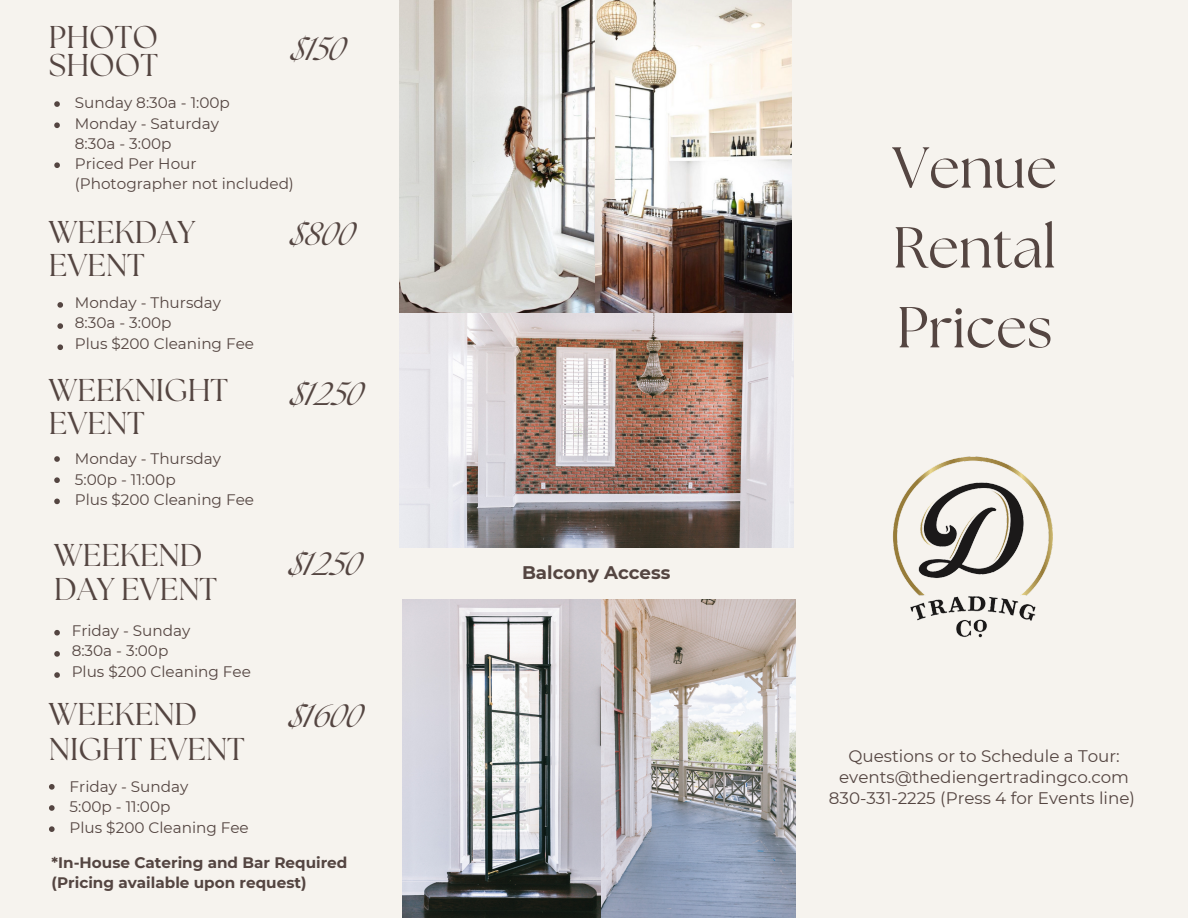
<style>
.page{position:relative;width:1188px;height:918px;background:#f6f3ee}
.page>*{position:absolute;margin:0;border:0;box-sizing:border-box;transform-origin:0 0}
.t1{font:57.6px/79.8px "The Seasons";color:#544541;text-align:justify}
.t2{font:31.5px/32.7px "The Seasons";color:#544541}
.t3{font:italic 31.5px "The Seasons";color:#544541}
.t4{font:700 18.3px "Montserrat";color:#544541}
.t5{font:16.8px/21.3px "Montserrat";color:#544541;text-align:center}
.t6{font:15.3px/20.2px "Montserrat";color:#544541}
.t7{font:700 15.3px/20.2px "Montserrat";color:#544541}
</style>
<div class="page">
<img style="left:402px;top:600px;width:394px;height:318px">
<img style="left:399px;top:313px;width:394px;height:235px">
<img style="left:893px;top:456px;width:160px;height:182px">
<svg style="left:54px;top:101px;width:6px;height:6px"></svg>
<svg style="left:54px;top:122px;width:6px;height:6px"></svg>
<svg style="left:57px;top:302px;width:6px;height:6px"></svg>
<svg style="left:57px;top:323px;width:6px;height:6px"></svg>
<svg style="left:57px;top:344px;width:6px;height:6px"></svg>
<svg style="left:54px;top:630px;width:6px;height:6px"></svg>
<svg style="left:54px;top:651px;width:6px;height:6px"></svg>
<svg style="left:54px;top:672px;width:6px;height:6px"></svg>
<svg style="left:54px;top:456px;width:6px;height:6px"></svg>
<svg style="left:54px;top:477px;width:6px;height:6px"></svg>
<svg style="left:54px;top:499px;width:6px;height:5px"></svg>
<svg style="left:49px;top:784px;width:6px;height:6px"></svg>
<svg style="left:49px;top:805px;width:6px;height:6px"></svg>
<svg style="left:49px;top:826px;width:6px;height:6px"></svg>
<svg style="left:54px;top:162px;width:6px;height:6px"></svg>
<img style="left:399px;top:0;width:196px;height:313px">
<img style="left:595px;top:0;width:197px;height:313px">
<h3 class="t2" style="left:49px;top:25px;width:111px;line-height:28.2px">PHOTO<br>SHOOT</h3>
<p class="t3" style="left:292px;top:34px;width:56px">$150</p>
<p class="t6" style="left:75px;top:93px;width:157px">Sunday 8:30a - 1:00p</p>
<p class="t6" style="left:75px;top:113px;width:146px">Monday - Saturday</p>
<p class="t6" style="left:75px;top:133px;width:98px">8:30a - 3:00p</p>
<p class="t6" style="left:75px;top:154px;width:221px">Priced Per Hour (Photographer not included)</p>
<h2 class="t2" style="left:49px;top:218px;width:148px">WEEKDAY<br>EVENT</h2>
<p class="t6" style="left:75px;top:293px;width:148px">Monday - Thursday<br>8:30a - 3:00p</p>
<p class="t6" style="left:75px;top:333px;width:181px">Plus $200 Cleaning Fee</p>
<p class="t2" style="left:49px;top:376px;width:181px">WEEKNIGHT<br>EVENT</p>
<p class="t6" style="left:75px;top:449px;width:148px">Monday - Thursday<br>5:00p - 11:00p</p>
<p class="t6" style="left:75px;top:489px;width:181px">Plus $200 Cleaning Fee</p>
<p class="t2" style="left:54px;top:539px;width:164px;line-height:34.8px">WEEKEND<br>DAY EVENT</p>
<p class="t6" style="left:72px;top:620px;width:120px">Friday - Sunday</p>
<p class="t6" style="left:72px;top:641px;width:98px">8:30a - 3:00p</p>
<p class="t6" style="left:72px;top:661px;width:181px">Plus $200 Cleaning Fee</p>
<p class="t2" style="left:49px;top:699px;width:197px;line-height:34.8px">WEEKEND<br>NIGHT EVENT</p>
<p class="t6" style="left:70px;top:776px;width:120px">Friday - Sunday</p>
<p class="t6" style="left:70px;top:797px;width:102px">5:00p - 11:00p</p>
<h2 class="t6" style="left:70px;top:817px;width:181px">Plus $200 Cleaning Fee</h2>
<p class="t3" style="left:291px;top:220px;width:66px">$800</p>
<h3 class="t3" style="left:291px;top:379px;width:74px">$1250</h3>
<p class="t3" style="left:290px;top:550px;width:74px">$1250</p>
<p class="t3" style="left:290px;top:701px;width:75px">$1600</p>
<h2 class="t7" style="left:52px;top:852px;width:297px">*In-House Catering and Bar Required (Pricing available upon request)</h2>
<p class="t4" style="left:522px;top:562px;width:150px">Balcony Access</p>
<h3 class="t1" style="left:892px;top:131px;width:166px">Venue Rental Prices</h3>
<h2 class="t5" style="left:829px;top:745px;width:308px">Questions or to Schedule a Tour: events@thediengertradingco.com<br>830-331-2225 (Press 4 for Events line)</h2>
</div>
